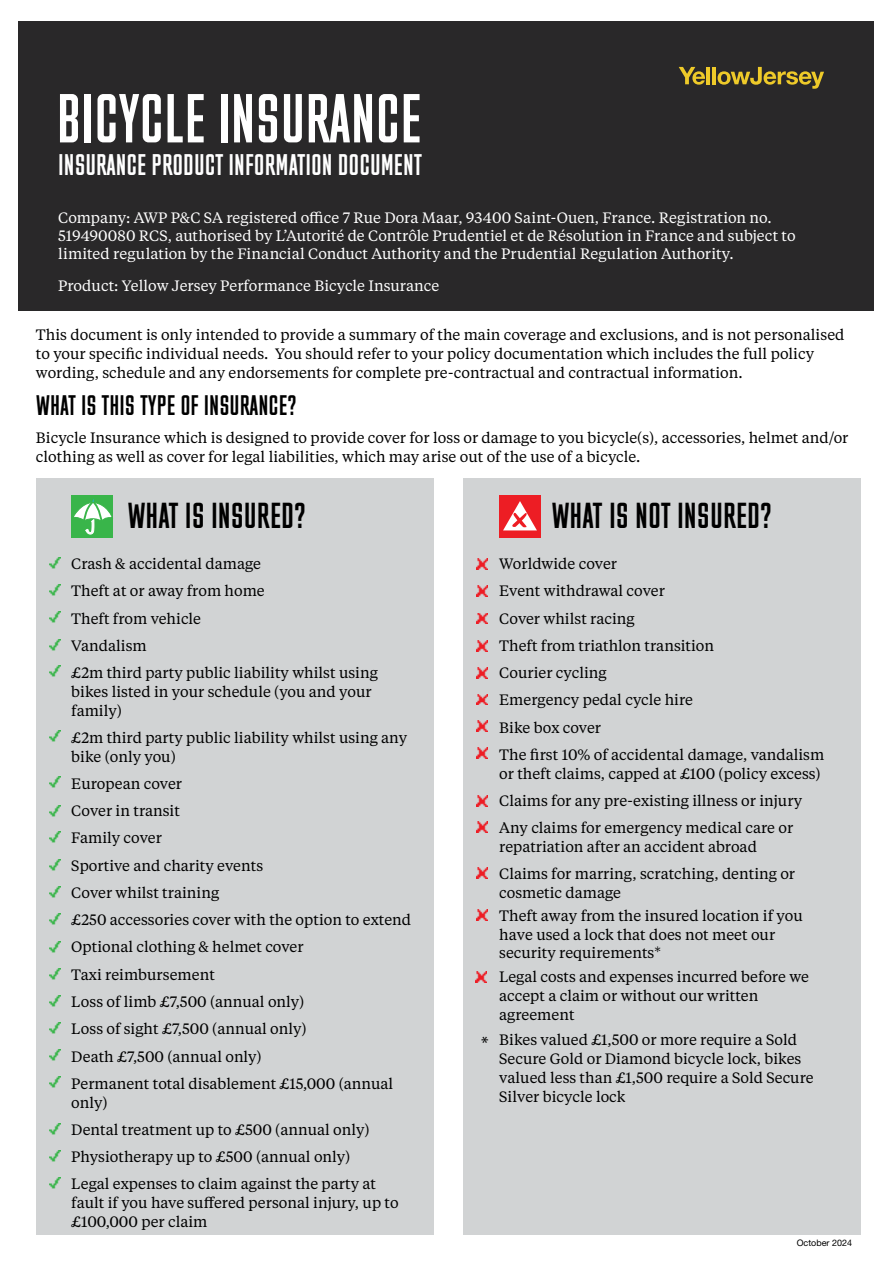
<style>
.page{position:relative;width:893px;height:1263px;background:#fff}
.page>*{position:absolute;margin:0;border:0;box-sizing:border-box;transform-origin:0 0}
.t1{font:66px "M Fred";color:#fff}
.t2{font:34.5px "M Fred";color:#000}
.t3{font:28.5px "M Fred";color:#fff}
.t4{font:27px "M Fred";color:#000}
.t5{font:18px "Myriad Pro";color:#000}
.t6{font:15px/27.3px "Tiempos Text";color:#000}
.t7{font:15px/18px "Tiempos Text";color:#fff}
.t8{font:9px "Helvetica Neue LT Pro";color:#000}
</style>
<div class="page">
<div style="left:36px;top:479px;width:398px;height:756px;background:#d1d3d4"></div>
<div style="left:463px;top:479px;width:398px;height:756px;background:#d1d3d4"></div>
<div style="left:72px;top:495px;width:41px;height:43px;background:#39b54a"></div>
<svg style="left:74px;top:499px;width:38px;height:35px"></svg>
<div style="left:499px;top:495px;width:42px;height:43px;background:#ed1d24"></div>
<svg style="left:503px;top:501px;width:34px;height:29px"></svg>
<svg style="left:50px;top:558px;width:10px;height:11px"></svg>
<svg style="left:50px;top:639px;width:10px;height:12px"></svg>
<svg style="left:50px;top:666px;width:10px;height:11px"></svg>
<svg style="left:50px;top:832px;width:10px;height:11px"></svg>
<svg style="left:50px;top:776px;width:10px;height:12px"></svg>
<svg style="left:50px;top:805px;width:10px;height:12px"></svg>
<svg style="left:50px;top:584px;width:10px;height:12px"></svg>
<svg style="left:50px;top:612px;width:10px;height:11px"></svg>
<svg style="left:50px;top:731px;width:10px;height:11px"></svg>
<svg style="left:50px;top:859px;width:10px;height:12px"></svg>
<svg style="left:50px;top:887px;width:10px;height:11px"></svg>
<svg style="left:50px;top:914px;width:10px;height:11px"></svg>
<svg style="left:50px;top:941px;width:10px;height:12px"></svg>
<svg style="left:50px;top:968px;width:10px;height:12px"></svg>
<svg style="left:50px;top:995px;width:10px;height:12px"></svg>
<svg style="left:50px;top:1022px;width:10px;height:12px"></svg>
<svg style="left:50px;top:1050px;width:10px;height:11px"></svg>
<svg style="left:50px;top:1077px;width:10px;height:11px"></svg>
<svg style="left:50px;top:1123px;width:10px;height:12px"></svg>
<svg style="left:50px;top:1150px;width:10px;height:12px"></svg>
<svg style="left:50px;top:1177px;width:10px;height:12px"></svg>
<svg style="left:477px;top:558px;width:11px;height:11px"></svg>
<svg style="left:477px;top:586px;width:11px;height:10px"></svg>
<svg style="left:477px;top:613px;width:11px;height:10px"></svg>
<svg style="left:477px;top:640px;width:11px;height:11px"></svg>
<svg style="left:477px;top:694px;width:11px;height:11px"></svg>
<svg style="left:477px;top:721px;width:11px;height:11px"></svg>
<svg style="left:477px;top:667px;width:11px;height:11px"></svg>
<svg style="left:477px;top:747px;width:11px;height:11px"></svg>
<svg style="left:477px;top:796px;width:11px;height:11px"></svg>
<svg style="left:477px;top:821px;width:11px;height:11px"></svg>
<svg style="left:477px;top:909px;width:11px;height:11px"></svg>
<svg style="left:477px;top:867px;width:11px;height:11px"></svg>
<div style="left:19px;top:21px;width:855px;height:289px;background:#292829"></div>
<svg style="left:679px;top:67px;width:26px;height:18px"></svg>
<hr style="left:707px;top:67px;width:3px;height:17px;background:#eeca29">
<hr style="left:712px;top:67px;width:4px;height:17px;background:#eeca29">
<svg style="left:718px;top:67px;width:106px;height:22px"></svg>
<svg style="left:476px;top:971px;width:11px;height:11px"></svg>
<h1 class="t1" style="left:57px;top:83px;width:366px">BICYCLE INSURANCE</h1>
<h3 class="t3" style="left:58px;top:150px;width:365px">INSURANCE PRODUCT INFORMATION DOCUMENT</h3>
<p class="t7" style="left:58px;top:208px;width:739px">Company: AWP P&amp;C SA registered office 7 Rue Dora Maar, 93400 Saint-Ouen, France. Registration no.<br>519490080 RCS, authorised by L’Autorité de Contrôle Prudentiel et de Résolution in France and subject to limited regulation by the Financial Conduct Authority and the Prudential Regulation Authority.</p>
<p class="t7" style="left:58px;top:276px;width:382px">Product: Yellow Jersey Performance Bicycle Insurance</p>
<p class="t6" style="left:36px;top:325px;width:810px;line-height:18.8px">This document is only intended to provide a summary of the main coverage and exclusions, and is not personalised to your specific individual needs. You should refer to your policy documentation which includes the full policy wording, schedule and any endorsements for complete pre-contractual and contractual information.</p>
<h3 class="t4" style="left:36px;top:391px;width:262px">WHAT IS THIS TYPE OF INSURANCE?</h3>
<p class="t6" style="left:36px;top:428px;width:814px;line-height:18.8px">Bicycle Insurance which is designed to provide cover for loss or damage to you bicycle(s), accessories, helmet and/or clothing as well as cover for legal liabilities, which may arise out of the use of a bicycle.</p>
<h2 class="t2" style="left:127px;top:497px;width:180px">WHAT IS INSURED?</h2>
<p class="t6" style="left:71px;top:549px;width:308px">Crash &amp; accidental damage<br>Theft at or away from home<br>Theft from vehicle<br>Vandalism<br>£2m third party public liability whilst using</p>
<p class="t6" style="left:71px;top:681px;width:302px;line-height:18.8px">bikes listed in your schedule (you and your family)</p>
<p class="t6" style="left:71px;top:727px;width:337px;line-height:18.8px">£2m third party public liability whilst using any bike (only you)</p>
<p class="t6" style="left:71px;top:769px;width:341px">European cover<br>Cover in transit<br>Family cover<br>Sportive and charity events<br>Cover whilst training<br>£250 accessories cover with the option to extend<br>Optional clothing &amp; helmet cover<br>Taxi reimbursement<br>Loss of limb £7,500 (annual only)<br>Loss of sight £7,500 (annual only)<br>Death £7,500 (annual only)<br>Permanent total disablement £15,000 (annual</p>
<p class="t6" style="left:71px;top:1088px;width:306px">only)<br>Dental treatment up to £500 (annual only)<br>Physiotherapy up to £500 (annual only)<br>Legal expenses to claim against the party at</p>
<p class="t6" style="left:71px;top:1193px;width:329px;line-height:18.8px">fault if you have suffered personal injury, up to £100,000 per claim</p>
<p class="t5" style="left:481px;top:1031px;width:9px">*</p>
<h2 class="t2" style="left:551px;top:496px;width:222px">WHAT IS NOT INSURED?</h2>
<p class="t6" style="left:499px;top:549px;width:326px">Worldwide cover<br>Event withdrawal cover<br>Cover whilst racing<br>Theft from triathlon transition<br>Courier cycling<br>Emergency pedal cycle hire<br>Bike box cover<br>The first 10% of accidental damage, vandalism</p>
<p class="t6" style="left:499px;top:759px;width:323px">or theft claims, capped at £100 (policy excess)<br>Claims for any pre-existing illness or injury<br>Any claims for emergency medical care or</p>
<p class="t6" style="left:499px;top:832px;width:297px">repatriation after an accident abroad<br>Claims for marring, scratching, denting or</p>
<p class="t6" style="left:499px;top:880px;width:305px;line-height:23px">cosmetic damage<br>Theft away from the insured location if you</p>
<p class="t6" style="left:499px;top:925px;width:277px;line-height:18px">have used a lock that does not meet our security requirements*</p>
<p class="t6" style="left:499px;top:967px;width:311px;line-height:18.8px">Legal costs and expenses incurred before we accept a claim or without our written agreement</p>
<p class="t6" style="left:499px;top:1030px;width:316px;line-height:18.8px">Bikes valued £1,500 or more require a Sold Secure Gold or Diamond bicycle lock, bikes valued less than £1,500 require a Sold Secure Silver bicycle lock</p>
<p class="t8" style="left:797px;top:1238px;width:57px">October 2024</p>
</div>
